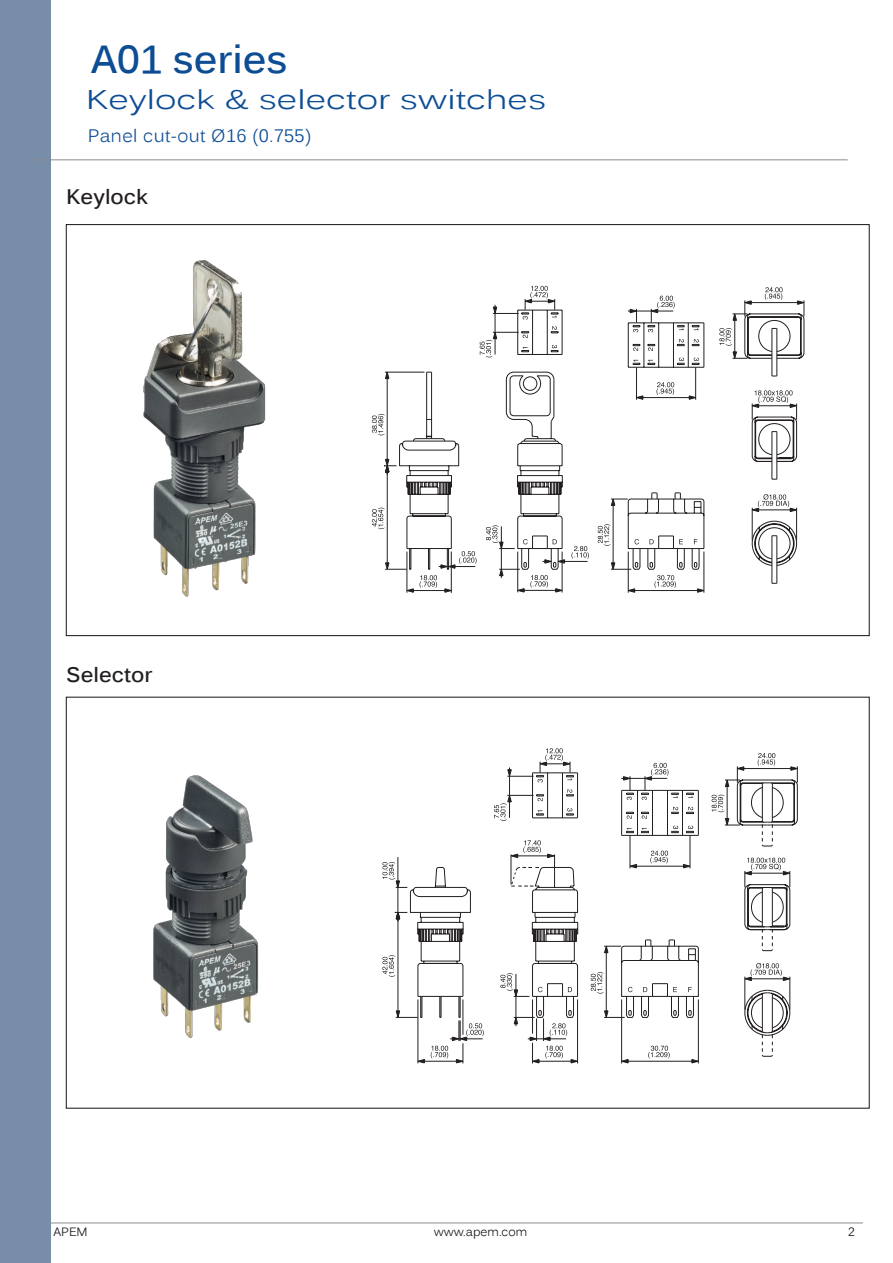
<style>
.page{position:relative;width:893px;height:1263px;background:#fff}
.page>*{position:absolute;margin:0;border:0;box-sizing:border-box;transform-origin:0 0}
.t1{font:700 39px "Kalinga";color:#0d4d94}
.t2{font:27px "Kalinga";color:#0d4d94;scale:1.3 1}
.t3{font:700 21px "Kalinga";color:#231f20}
.t4{font:18px "Kalinga";letter-spacing:.02em;color:#0d4d94}
.t5{font:12px "Kalinga";color:#111416}
</style>
<div class="page">
<div style="left:0;top:0;width:51px;height:1263px;background:#788da8"></div>
<hr style="left:36px;top:159px;width:812px;height:1px;background:#8a8c8d">
<hr style="left:51px;top:1222px;width:812px;height:1px;background:#8a8c8d">
<hr style="left:742px;top:768px;width:51px;height:1px;background:#231f20">
<svg style="left:790px;top:766px;width:8px;height:6px"></svg>
<svg style="left:736px;top:766px;width:9px;height:6px"></svg>
<hr style="left:621px;top:999px;width:1px;height:64px;background:#231f20">
<hr style="left:698px;top:999px;width:1px;height:64px;background:#231f20">
<hr style="left:626px;top:1061px;width:68px;height:1px;background:#231f20">
<svg style="left:621px;top:1058px;width:8px;height:6px"></svg>
<svg style="left:691px;top:1058px;width:8px;height:6px"></svg>
<svg style="left:758px;top:753px;width:17px;height:13px"></svg>
<svg style="left:651px;top:763px;width:17px;height:9px"></svg>
<svg style="left:648px;top:1057px;width:22px;height:1px"></svg>
<svg style="left:382px;top:857px;width:196px;height:207px"></svg>
<svg style="left:507px;top:748px;width:64px;height:24px"></svg>
<svg style="left:417px;top:1036px;width:356px;height:21px"></svg>
<svg style="left:410px;top:772px;width:388px;height:264px"></svg>
<svg style="left:510px;top:772px;width:282px;height:264px"></svg>
<hr style="left:749px;top:302px;width:51px;height:1px;background:#231f20">
<svg style="left:797px;top:300px;width:8px;height:9px"></svg>
<svg style="left:744px;top:300px;width:8px;height:9px"></svg>
<svg style="left:372px;top:414px;width:13px;height:21px"></svg>
<svg style="left:372px;top:508px;width:13px;height:21px"></svg>
<svg style="left:765px;top:287px;width:18px;height:13px"></svg>
<svg style="left:385px;top:371px;width:320px;height:222px"></svg>
<svg style="left:627px;top:588px;width:9px;height:5px"></svg>
<svg style="left:697px;top:588px;width:8px;height:5px"></svg>
<svg style="left:654px;top:584px;width:22px;height:4px"></svg>
<svg style="left:486px;top:584px;width:103px;height:9px"></svg>
<svg style="left:493px;top:286px;width:63px;height:23px"></svg>
<svg style="left:630px;top:296px;width:45px;height:13px"></svg>
<svg style="left:399px;top:371px;width:27px;height:213px"></svg>
<svg style="left:413px;top:309px;width:392px;height:261px"></svg>
<svg style="left:426px;top:371px;width:352px;height:213px"></svg>
<img style="left:143px;top:260px;width:123px;height:337px">
<img style="left:153px;top:775px;width:106px;height:262px">
<h1 class="t1" style="left:91px;top:45px;width:198px">A01 series</h1>
<p class="t2" style="left:86px;top:90px;width:355px">Keylock &amp; selector switches</p>
<p class="t4" style="left:88px;top:129px;width:225px">Panel cut-out Ø16 (0.755)</p>
<p class="t3" style="left:66px;top:188px;width:83px">Keylock</p>
<p class="t3" style="left:66px;top:667px;width:88px">Selector</p>
<p class="t5" style="left:54px;top:1227px;width:36px">APEM</p>
<p class="t5" style="left:434px;top:1227px;width:95px">www.apem.com</p>
<p class="t5" style="left:848px;top:1227px;width:8px">2</p>
</div>
